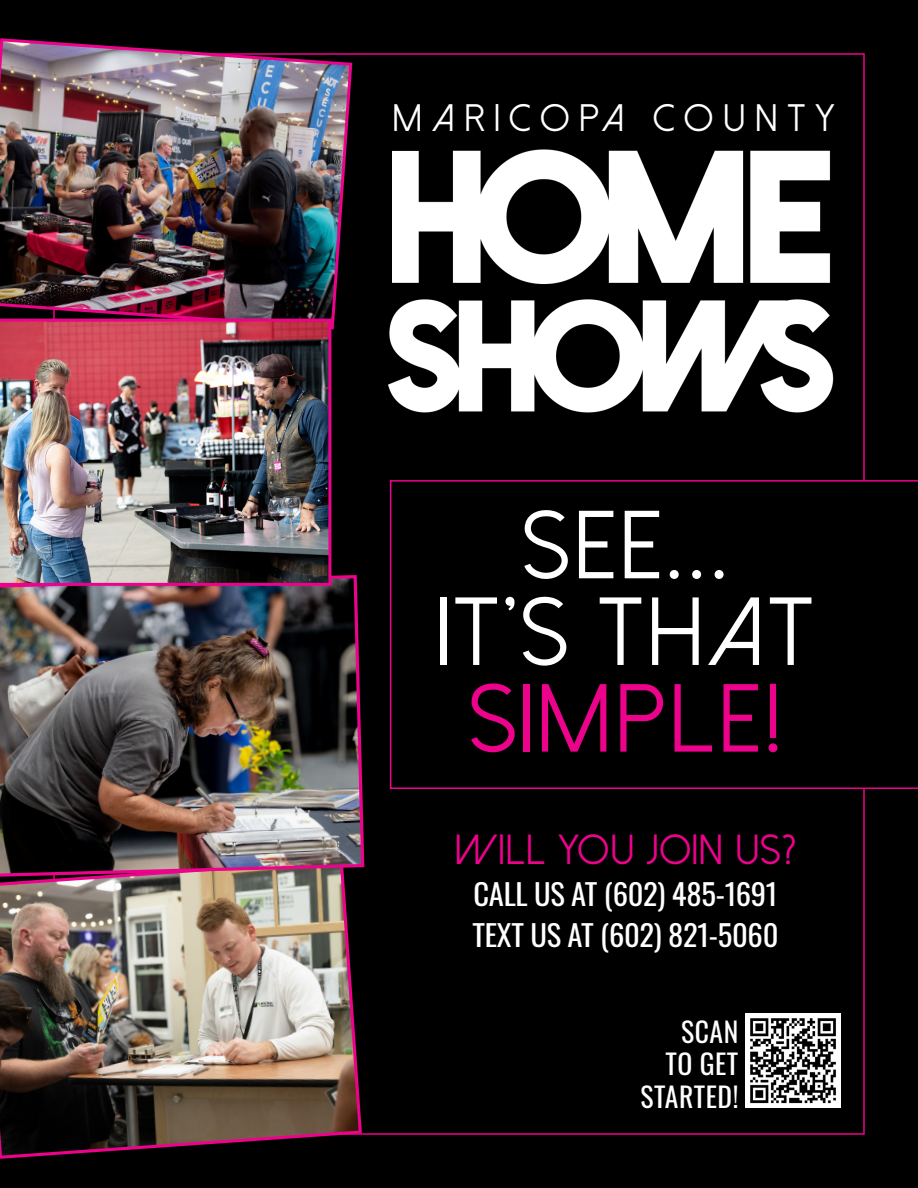
<style>
.page{position:relative;width:918px;height:1188px;background:#000001}
.page>*{position:absolute;margin:0;border:0;box-sizing:border-box;transform-origin:0 0}
.t1{font:96.3px "Dolce Vita";letter-spacing:.06em;color:#fff}
.t2{font:96.3px "Dolce Vita";letter-spacing:.06em;color:#ed028c}
.t3{font:42px "Dolce Vita";letter-spacing:.05em;color:#ed028c}
.t4{font:38.25px "Dolce Vita";letter-spacing:.275em;color:#fff}
.t5{font:29.4px "Oswald";letter-spacing:-.01em;color:#fff;scale:1.04 1}
.t6{font:27.75px/32.4px "Oswald";letter-spacing:.02em;color:#fff;text-align:right}
</style>
<div class="page">
<svg style="left:390px;top:480px;width:528px;height:309px"></svg>
<img style="left:0;top:38px;width:354px;height:293px">
<img style="left:0;top:879px;width:364px;height:280px">
<img style="left:0;top:573px;width:365px;height:306px">
<img style="left:0;top:319px;width:331px;height:267px">
<img style="left:746px;top:1013px;width:94px;height:95px">
<img style="left:393px;top:149px;width:438px;height:135px">
<img style="left:388px;top:299px;width:446px;height:114px">
<p class="t4" style="left:393px;top:99px;width:443px">MARICOPA COUNTY</p>
<p class="t1" style="left:523px;top:497px;width:206px">SEE...</p>
<p class="t1" style="left:438px;top:584px;width:376px">IT’S THAT</p>
<p class="t2" style="left:470px;top:670px;width:312px">SIMPLE!</p>
<p class="t3" style="left:456px;top:828px;width:342px">WILL YOU JOIN US?</p>
<p class="t5" style="left:473px;top:867px;width:294px">CALL US AT (602) 485-1691</p>
<p class="t5" style="left:472px;top:909px;width:296px">TEXT US AT (602) 821-5060</p>
<p class="t6" style="left:681px;top:1013px;width:59px">SCAN</p>
<p class="t6" style="left:640px;top:1045px;width:100px">TO GET<br>STARTED!</p>
</div>
